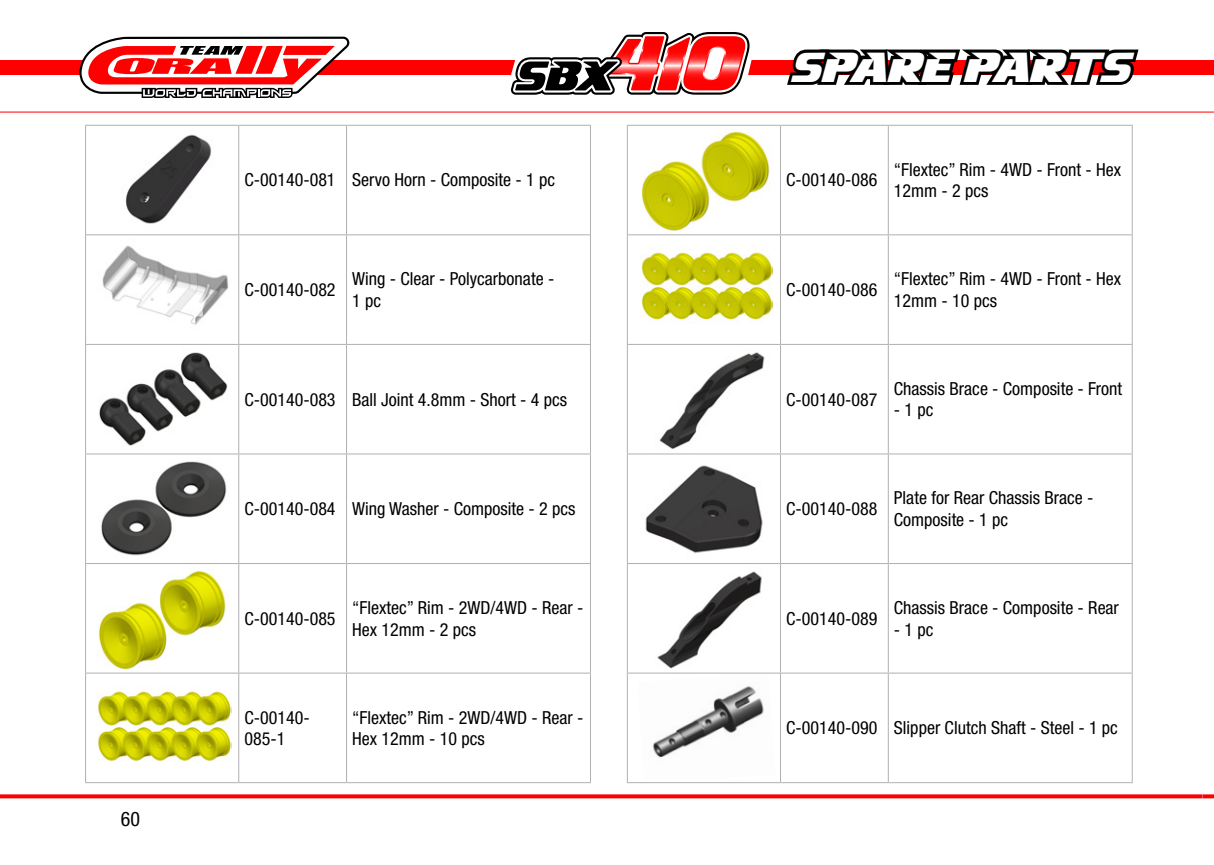
<style>
.page{position:relative;width:1214px;height:865px;background:#fff}
.page>*{position:absolute;margin:0;border:0;box-sizing:border-box;transform-origin:0 0}
.t1{font:41.8px "Infinite Justice";color:#fff}
.t2{font:condensed 20px "Helvetica Neue LT Std";color:#000}
.t3{font:condensed 18px/21.6px "Helvetica Neue LT Std";color:#000}
</style>
<div class="page">
<div style="left:0;top:60px;width:1202px;height:14px;background:#f00"></div>
<div style="left:1202px;top:60px;width:11px;height:14px;background:#f00"></div>
<svg style="left:78px;top:36px;width:273px;height:62px"></svg>
<hr style="left:0;top:112px;width:1213px;height:1px;background:#f00">
<svg style="left:0;top:794px;width:1202px;height:4px;background:#ff1818"></svg>
<svg style="left:1202px;top:794px;width:11px;height:4px"></svg>
<svg style="left:783px;top:49px;width:359px;height:36px"></svg>
<svg style="left:510px;top:32px;width:242px;height:63px"></svg>
<hr style="left:85px;top:126px;width:1px;height:108px;background:#b0b0b0">
<hr style="left:590px;top:126px;width:1px;height:108px;background:#b0b0b0">
<hr style="left:85px;top:235px;width:1px;height:109px;background:#b0b0b0">
<hr style="left:590px;top:235px;width:1px;height:109px;background:#b0b0b0">
<hr style="left:85px;top:345px;width:1px;height:108px;background:#b0b0b0">
<hr style="left:590px;top:345px;width:1px;height:108px;background:#b0b0b0">
<hr style="left:85px;top:454px;width:1px;height:109px;background:#b0b0b0">
<hr style="left:590px;top:454px;width:1px;height:109px;background:#b0b0b0">
<hr style="left:85px;top:564px;width:1px;height:108px;background:#b0b0b0">
<hr style="left:590px;top:564px;width:1px;height:108px;background:#b0b0b0">
<hr style="left:85px;top:673px;width:1px;height:109px;background:#b0b0b0">
<hr style="left:590px;top:673px;width:1px;height:109px;background:#b0b0b0">
<hr style="left:85px;top:125px;width:154px;height:1px;background:#b0b0b0">
<hr style="left:239px;top:125px;width:107px;height:1px;background:#b0b0b0">
<hr style="left:238px;top:126px;width:1px;height:108px;background:#b0b0b0">
<hr style="left:346px;top:125px;width:245px;height:1px;background:#b0b0b0">
<hr style="left:346px;top:126px;width:1px;height:108px;background:#b0b0b0">
<hr style="left:85px;top:234px;width:154px;height:1px;background:#b0b0b0">
<hr style="left:239px;top:234px;width:107px;height:1px;background:#b0b0b0">
<hr style="left:238px;top:235px;width:1px;height:109px;background:#b0b0b0">
<hr style="left:346px;top:234px;width:245px;height:1px;background:#b0b0b0">
<hr style="left:346px;top:235px;width:1px;height:109px;background:#b0b0b0">
<hr style="left:85px;top:344px;width:154px;height:1px;background:#b0b0b0">
<hr style="left:239px;top:344px;width:107px;height:1px;background:#b0b0b0">
<hr style="left:238px;top:345px;width:1px;height:108px;background:#b0b0b0">
<hr style="left:346px;top:344px;width:245px;height:1px;background:#b0b0b0">
<hr style="left:346px;top:345px;width:1px;height:108px;background:#b0b0b0">
<hr style="left:85px;top:453px;width:154px;height:1px;background:#b0b0b0">
<hr style="left:239px;top:453px;width:107px;height:1px;background:#b0b0b0">
<hr style="left:238px;top:454px;width:1px;height:109px;background:#b0b0b0">
<hr style="left:346px;top:453px;width:245px;height:1px;background:#b0b0b0">
<hr style="left:346px;top:454px;width:1px;height:109px;background:#b0b0b0">
<hr style="left:85px;top:563px;width:154px;height:1px;background:#b0b0b0">
<hr style="left:239px;top:563px;width:107px;height:1px;background:#b0b0b0">
<hr style="left:238px;top:564px;width:1px;height:108px;background:#b0b0b0">
<hr style="left:346px;top:563px;width:245px;height:1px;background:#b0b0b0">
<hr style="left:346px;top:564px;width:1px;height:108px;background:#b0b0b0">
<hr style="left:85px;top:672px;width:154px;height:1px;background:#b0b0b0">
<hr style="left:239px;top:672px;width:107px;height:1px;background:#b0b0b0">
<hr style="left:238px;top:673px;width:1px;height:109px;background:#b0b0b0">
<hr style="left:346px;top:672px;width:245px;height:1px;background:#b0b0b0">
<hr style="left:346px;top:673px;width:1px;height:109px;background:#b0b0b0">
<hr style="left:85px;top:782px;width:154px;height:1px;background:#b0b0b0">
<hr style="left:239px;top:782px;width:107px;height:1px;background:#b0b0b0">
<hr style="left:346px;top:782px;width:245px;height:1px;background:#b0b0b0">
<img style="left:125px;top:134px;width:87px;height:90px">
<img style="left:102px;top:245px;width:127px;height:80px">
<img style="left:99px;top:352px;width:129px;height:94px">
<img style="left:101px;top:461px;width:126px;height:95px">
<img style="left:98px;top:570px;width:128px;height:100px">
<img style="left:98px;top:691px;width:133px;height:70px">
<svg style="left:627px;top:126px;width:153px;height:656px"></svg>
<div style="left:627px;top:235px;width:153px;height:109px;background:#fff"></div>
<hr style="left:626px;top:126px;width:1px;height:108px;background:#b0b0b0">
<hr style="left:1131px;top:126px;width:1px;height:108px;background:#b0b0b0">
<hr style="left:626px;top:235px;width:1px;height:109px;background:#b0b0b0">
<hr style="left:1131px;top:235px;width:1px;height:109px;background:#b0b0b0">
<hr style="left:626px;top:345px;width:1px;height:108px;background:#b0b0b0">
<hr style="left:1131px;top:345px;width:1px;height:108px;background:#b0b0b0">
<hr style="left:626px;top:454px;width:1px;height:109px;background:#b0b0b0">
<hr style="left:1131px;top:454px;width:1px;height:109px;background:#b0b0b0">
<hr style="left:626px;top:564px;width:1px;height:108px;background:#b0b0b0">
<hr style="left:1131px;top:564px;width:1px;height:108px;background:#b0b0b0">
<hr style="left:626px;top:673px;width:1px;height:109px;background:#b0b0b0">
<hr style="left:1131px;top:673px;width:1px;height:109px;background:#b0b0b0">
<hr style="left:626px;top:125px;width:154px;height:1px;background:#b0b0b0">
<hr style="left:780px;top:125px;width:108px;height:1px;background:#b0b0b0">
<hr style="left:780px;top:126px;width:1px;height:108px;background:#b0b0b0">
<hr style="left:888px;top:125px;width:244px;height:1px;background:#b0b0b0">
<hr style="left:887px;top:126px;width:1px;height:108px;background:#b0b0b0">
<hr style="left:626px;top:234px;width:154px;height:1px;background:#b0b0b0">
<hr style="left:780px;top:234px;width:108px;height:1px;background:#b0b0b0">
<hr style="left:780px;top:235px;width:1px;height:109px;background:#b0b0b0">
<hr style="left:888px;top:234px;width:244px;height:1px;background:#b0b0b0">
<hr style="left:887px;top:235px;width:1px;height:109px;background:#b0b0b0">
<hr style="left:626px;top:344px;width:154px;height:1px;background:#b0b0b0">
<hr style="left:780px;top:344px;width:108px;height:1px;background:#b0b0b0">
<hr style="left:780px;top:345px;width:1px;height:108px;background:#b0b0b0">
<hr style="left:888px;top:344px;width:244px;height:1px;background:#b0b0b0">
<hr style="left:887px;top:345px;width:1px;height:108px;background:#b0b0b0">
<hr style="left:626px;top:453px;width:154px;height:1px;background:#b0b0b0">
<hr style="left:780px;top:453px;width:108px;height:1px;background:#b0b0b0">
<hr style="left:780px;top:454px;width:1px;height:109px;background:#b0b0b0">
<hr style="left:888px;top:453px;width:244px;height:1px;background:#b0b0b0">
<hr style="left:887px;top:454px;width:1px;height:109px;background:#b0b0b0">
<hr style="left:626px;top:563px;width:154px;height:1px;background:#b0b0b0">
<hr style="left:780px;top:563px;width:108px;height:1px;background:#b0b0b0">
<hr style="left:780px;top:564px;width:1px;height:108px;background:#b0b0b0">
<hr style="left:888px;top:563px;width:244px;height:1px;background:#b0b0b0">
<hr style="left:887px;top:564px;width:1px;height:108px;background:#b0b0b0">
<hr style="left:626px;top:672px;width:154px;height:1px;background:#b0b0b0">
<hr style="left:780px;top:672px;width:108px;height:1px;background:#b0b0b0">
<hr style="left:780px;top:673px;width:1px;height:109px;background:#b0b0b0">
<hr style="left:888px;top:672px;width:244px;height:1px;background:#b0b0b0">
<hr style="left:887px;top:673px;width:1px;height:109px;background:#b0b0b0">
<hr style="left:626px;top:782px;width:154px;height:1px;background:#b0b0b0">
<hr style="left:780px;top:782px;width:108px;height:1px;background:#b0b0b0">
<hr style="left:888px;top:782px;width:244px;height:1px;background:#b0b0b0">
<img style="left:640px;top:130px;width:132px;height:102px">
<img style="left:641px;top:252px;width:131px;height:71px">
<img style="left:639px;top:349px;width:133px;height:102px">
<img style="left:639px;top:458px;width:133px;height:102px">
<img style="left:639px;top:567px;width:134px;height:103px">
<img style="left:637px;top:676px;width:138px;height:103px">
<p class="t2" style="left:121px;top:807px;width:21px">60</p>
<p class="t3" style="left:244px;top:169px;width:312px">C-00140-081 Servo Horn - Composite - 1 pc</p>
<p class="t3" style="left:244px;top:279px;width:93px">C-00140-082</p>
<p class="t3" style="left:352px;top:268px;width:204px">Wing - Clear - Polycarbonate -<br>1 pc</p>
<p class="t3" style="left:244px;top:388px;width:324px">C-00140-083 Ball Joint 4.8mm - Short - 4 pcs</p>
<p class="t3" style="left:244px;top:498px;width:332px">C-00140-084 Wing Washer - Composite - 2 pcs</p>
<p class="t3" style="left:244px;top:607px;width:93px">C-00140-085</p>
<p class="t3" style="left:352px;top:596px;width:233px">“Flextec” Rim - 2WD/4WD - Rear -<br>Hex 12mm - 2 pcs</p>
<p class="t3" style="left:244px;top:706px;width:67px">C-00140-<br>085-1</p>
<p class="t3" style="left:352px;top:706px;width:233px">“Flextec” Rim - 2WD/4WD - Rear -<br>Hex 12mm - 10 pcs</p>
<h1 class="t1" style="left:789px;top:45px;width:340px">SPARE PARTS</h1>
<p class="t3" style="left:786px;top:169px;width:93px">C-00140-086</p>
<p class="t3" style="left:893px;top:158px;width:229px">“Flextec” Rim - 4WD - Front - Hex<br>12mm - 2 pcs</p>
<p class="t3" style="left:786px;top:279px;width:93px">C-00140-086</p>
<p class="t3" style="left:893px;top:268px;width:229px">“Flextec” Rim - 4WD - Front - Hex<br>12mm - 10 pcs</p>
<p class="t3" style="left:786px;top:388px;width:93px">C-00140-087</p>
<p class="t3" style="left:893px;top:377px;width:230px">Chassis Brace - Composite - Front</p>
<p class="t3" style="left:893px;top:399px;width:41px">- 1 pc</p>
<p class="t3" style="left:786px;top:498px;width:93px">C-00140-088</p>
<p class="t3" style="left:893px;top:487px;width:201px">Plate for Rear Chassis Brace -<br>Composite - 1 pc</p>
<p class="t3" style="left:786px;top:607px;width:93px">C-00140-089</p>
<p class="t3" style="left:893px;top:596px;width:226px">Chassis Brace - Composite - Rear</p>
<p class="t3" style="left:893px;top:618px;width:41px">- 1 pc</p>
<p class="t3" style="left:786px;top:717px;width:333px">C-00140-090 Slipper Clutch Shaft - Steel - 1 pc</p>
</div>
